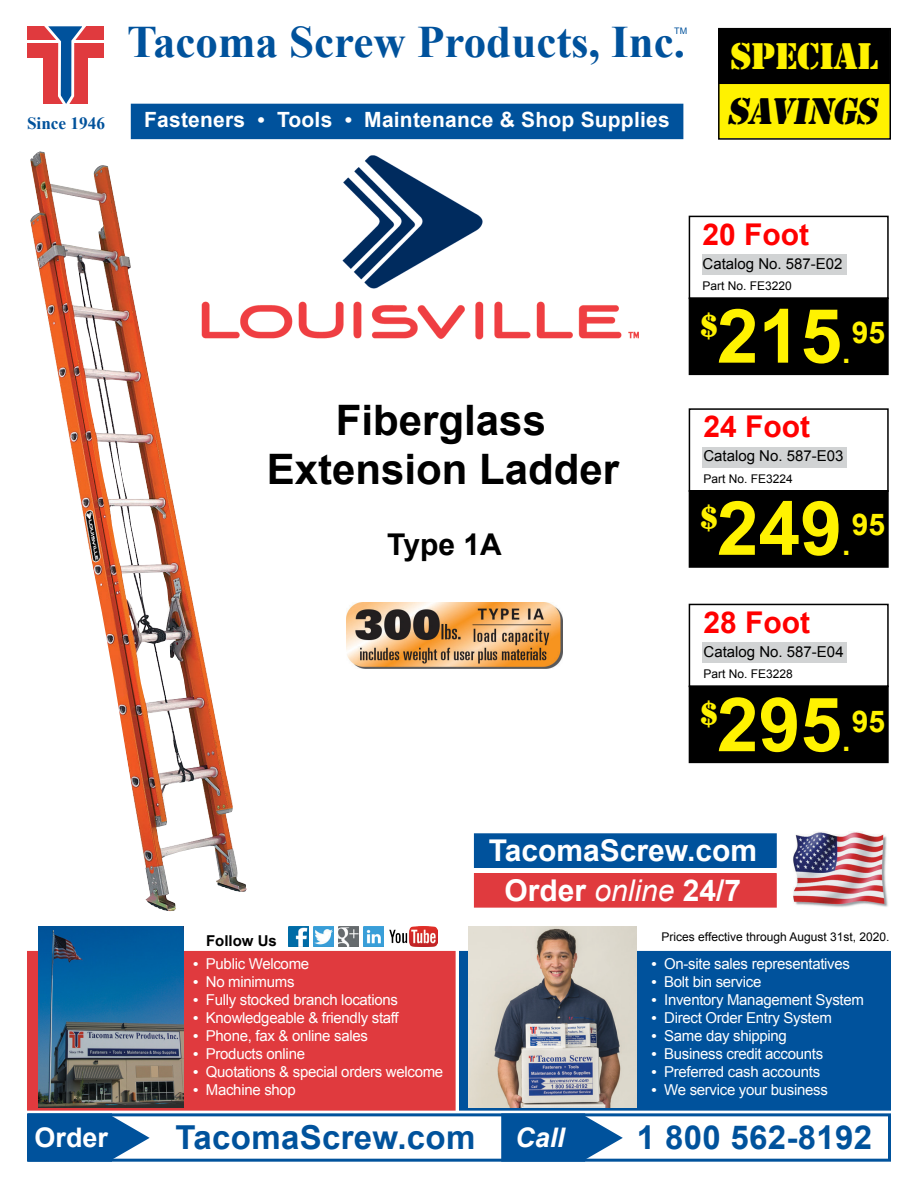
<style>
.page{position:relative;width:918px;height:1188px;background:#fff}
.page>*{position:absolute;margin:0;border:0;box-sizing:border-box;transform-origin:0 0}
.t1{font:700 75px "Arial";color:#fff200}
.t2{font:700 75px "Arial";color:#fff200}
.t3{font:700 45px "Times New Roman";color:#00529c}
.t4{font:700 42px/48.9px "Arial";color:#000;text-align:center}
.t5{font:italic 34.5px "Stencil Std";color:#000}
.t6{font:34.5px "Stencil Std";letter-spacing:-.02em;color:#fff200}
.t7{font:700 33px "Arial";letter-spacing:.01em;color:#00529c}
.t8{font:700 30px/40.5px "Arial";color:#fff;text-align:center}
.t9{font:700 30px "Arial";color:#f00}
.t10{font:700 30px "Arial";color:#fff200}
.t11{font:700 30px "Arial";color:#000}
.t12{font:30px "Stencil Std";color:#fff200}
.t13{font:700 27px "Arial";color:#fff}
.t14{font:700 21px "Arial";letter-spacing:.01em;color:#fff}
.t15{font:700 17.25px "Times New Roman";color:#00529c}
.t16{font:15px "Arial";letter-spacing:-.02em;color:#fff}
.t17{font:15px "Arial";color:#000}
.t18{font:700 15px "Arial";color:#000}
.t19{font:12px "Arial";color:#000}
.t20{font:9px "Arial";color:#00529c}
.s1{font-family:"Times New Roman"}
.s2{font-style:inherit}
.s3{font-family:"Times New Roman";font-weight:700}
.s4{font-weight:400;font-style:italic}
.s5{font-style:italic;font-size:27px;color:#fff}
</style>
<div class="page">
<div style="left:132px;top:104px;width:551px;height:34px;background:#00529c"></div>
<div style="left:131px;top:104px;width:552px;height:35px;border:2px solid #00529c"></div>
<div style="left:719px;top:81px;width:170px;height:56px;background:#fff200"></div>
<div style="left:718px;top:28px;width:173px;height:112px;border:2px solid #000"></div>
<div style="left:719px;top:30px;width:170px;height:53px;background:#000"></div>
<div style="left:718px;top:29px;width:172px;height:55px;border:2px solid #000"></div>
<div style="left:28px;top:26px;width:76px;height:14px;background:#e03a3e"></div>
<div style="left:28px;top:44px;width:76px;height:14px;background:#e03a3e"></div>
<svg style="left:41px;top:26px;width:50px;height:78px"></svg>
<div style="left:475px;top:834px;width:301px;height:33px;background:#00529c"></div>
<div style="left:474px;top:833px;width:303px;height:35px;border:2px solid #00529c"></div>
<div style="left:475px;top:874px;width:301px;height:33px;background:#e03a3e"></div>
<div style="left:474px;top:873px;width:303px;height:35px;border:2px solid #e03a3e"></div>
<img style="left:793px;top:832px;width:95px;height:75px">
<div style="left:28px;top:952px;width:427px;height:158px;background:#e03a3e"></div>
<div style="left:27px;top:951px;width:429px;height:160px;border:2px solid #e03a3e"></div>
<div style="left:460px;top:952px;width:430px;height:158px;background:#00529c"></div>
<div style="left:459px;top:951px;width:432px;height:160px;border:2px solid #00529c"></div>
<img style="left:38px;top:926px;width:146px;height:181px">
<img style="left:469px;top:926px;width:167px;height:181px">
<div style="left:502px;top:1114px;width:82px;height:47px;background:#00529c"></div>
<div style="left:501px;top:1113px;width:84px;height:49px;border:2px solid #00529c"></div>
<div style="left:29px;top:1114px;width:82px;height:47px;background:#00529c"></div>
<div style="left:28px;top:1113px;width:84px;height:49px;border:2px solid #00529c"></div>
<div style="left:27px;top:1113px;width:864px;height:49px;border:3px solid #00529c"></div>
<svg style="left:585px;top:1116px;width:38px;height:44px"></svg>
<svg style="left:112px;top:1116px;width:38px;height:44px"></svg>
<img style="left:339px;top:926px;width:20px;height:20px">
<img style="left:364px;top:926px;width:20px;height:20px">
<img style="left:314px;top:926px;width:20px;height:20px">
<img style="left:389px;top:926px;width:48px;height:20px">
<img style="left:288px;top:926px;width:20px;height:20px">
<img style="left:247px;top:155px;width:392px;height:185px">
<div style="left:702px;top:642px;width:145px;height:21px;background:#d1d3d4"></div>
<div style="left:702px;top:447px;width:144px;height:20px;background:#d1d3d4"></div>
<div style="left:702px;top:254px;width:145px;height:21px;background:#d1d3d4"></div>
<div style="left:689px;top:298px;width:199px;height:76px;background:#000"></div>
<div style="left:689px;top:297px;width:200px;height:78px;border:2px solid #000"></div>
<div style="left:689px;top:216px;width:200px;height:83px;border:2px solid #000"></div>
<div style="left:689px;top:491px;width:199px;height:76px;background:#000"></div>
<div style="left:689px;top:490px;width:200px;height:78px;border:2px solid #000"></div>
<div style="left:689px;top:408px;width:200px;height:84px;border:2px solid #000"></div>
<div style="left:689px;top:686px;width:199px;height:76px;background:#000"></div>
<div style="left:689px;top:686px;width:200px;height:77px;border:2px solid #000"></div>
<div style="left:689px;top:604px;width:200px;height:83px;border:2px solid #000"></div>
<img style="left:30px;top:151px;width:217px;height:760px">
<img style="left:347px;top:603px;width:216px;height:66px">
<p class="t15" style="left:27px;top:111px;width:80px">Since 1946</p>
<p class="t3" style="left:127px;top:11px;width:559px">Tacoma Screw Products, Inc.</p>
<p class="t20" style="left:674px;top:24px;width:14px">TM</p>
<p class="t14" style="left:144px;top:106px;width:527px">Fasteners <span class="s1">•</span> Tools <span class="s1">•</span> Maintenance &amp; Shop Supplies</p>
<p class="t6" style="left:730px;top:34px;width:149px">SPECIAL</p>
<p class="t5" style="left:727px;top:89px;width:159px">SAVINGS</p>
<p class="t9" style="left:703px;top:214px;width:108px">20 Foot</p>
<p class="t17" style="left:703px;top:254px;width:142px">Catalog No. 587-E02</p>
<p class="t19" style="left:703px;top:278px;width:91px">Part No. FE3220</p>
<p class="t4" style="left:267px;top:397px;width:354px">Fiberglass<br>Extension Ladder</p>
<p class="t11" style="left:387px;top:525px;width:116px">Type 1A</p>
<p class="t1" style="left:717px;top:287px;width:127px">215</p>
<p class="t12" style="left:700px;top:306px;width:19px">$</p>
<p class="t10" style="left:852px;top:313px;width:35px">95</p>
<p class="t10" style="left:842px;top:332px;width:10px">.</p>
<p class="t9" style="left:703px;top:407px;width:108px">24 Foot</p>
<p class="t17" style="left:703px;top:446px;width:142px">Catalog No. 587-E03</p>
<p class="t19" style="left:703px;top:471px;width:91px">Part No. FE3224</p>
<p class="t2" style="left:717px;top:479px;width:127px">2<span class="s2">4</span>9</p>
<p class="t12" style="left:700px;top:498px;width:19px">$</p>
<p class="t10" style="left:852px;top:505px;width:35px">95</p>
<p class="t10" style="left:842px;top:525px;width:10px">.</p>
<p class="t9" style="left:704px;top:602px;width:108px">28 Foot</p>
<p class="t17" style="left:704px;top:642px;width:142px">Catalog No. 587-E04</p>
<p class="t19" style="left:704px;top:666px;width:91px">Part No. FE3228</p>
<p class="t1" style="left:717px;top:675px;width:127px"><span class="s2">2</span>95</p>
<p class="t12" style="left:700px;top:695px;width:19px">$</p>
<p class="t10" style="left:852px;top:701px;width:35px">95</p>
<p class="t10" style="left:842px;top:721px;width:10px">.</p>
<p class="t18" style="left:206px;top:931px;width:72px">Follow Us</p>
<p class="t16" style="left:193px;top:954px;width:118px"><span class="s3">•</span> Public Welcome</p>
<p class="t16" style="left:193px;top:972px;width:103px"><span class="s3">•</span> No minimums</p>
<p class="t16" style="left:193px;top:990px;width:206px"><span class="s3">•</span> Fully stocked branch locations</p>
<p class="t16" style="left:193px;top:1008px;width:207px"><span class="s3">•</span> Knowledgeable &amp; friendly staff</p>
<p class="t16" style="left:193px;top:1026px;width:176px"><span class="s3">•</span> Phone, fax &amp; online sales</p>
<p class="t16" style="left:193px;top:1044px;width:113px"><span class="s3">•</span> Products online</p>
<p class="t16" style="left:193px;top:1062px;width:252px"><span class="s3">•</span> Quotations &amp; special orders welcome</p>
<p class="t16" style="left:193px;top:1080px;width:104px"><span class="s3">•</span> Machine shop</p>
<p class="t8" style="left:489px;top:831px;width:270px">TacomaScrew.com<br>Order <span class="s4">online</span> 24/7</p>
<p class="t19" style="left:661px;top:929px;width:230px">Prices effective through August 31st, 20<span class="s2">20</span>.</p>
<p class="t16" style="left:652px;top:954px;width:200px"><span class="s3">•</span> On-site sales representatives</p>
<p class="t16" style="left:652px;top:972px;width:111px"><span class="s3">•</span> Bolt bin service</p>
<p class="t16" style="left:652px;top:990px;width:214px"><span class="s3">•</span> Inventory Management System</p>
<p class="t16" style="left:652px;top:1008px;width:182px"><span class="s3">•</span> Direct Order Entry System</p>
<p class="t16" style="left:652px;top:1026px;width:137px"><span class="s3">•</span> Same day shipping</p>
<p class="t16" style="left:652px;top:1044px;width:173px"><span class="s3">•</span> Business credit accounts</p>
<p class="t16" style="left:652px;top:1062px;width:170px"><span class="s3">•</span> Preferred cash accounts</p>
<p class="t16" style="left:652px;top:1080px;width:178px"><span class="s3">•</span> We service your business</p>
<p class="t13" style="left:35px;top:1120px;width:75px">Order</p>
<p class="t7" style="left:175px;top:1116px;width:391px">TacomaScrew.com <span class="s5">Call</span></p>
<p class="t7" style="left:637px;top:1116px;width:237px">1 800 562-8192</p>
</div>
